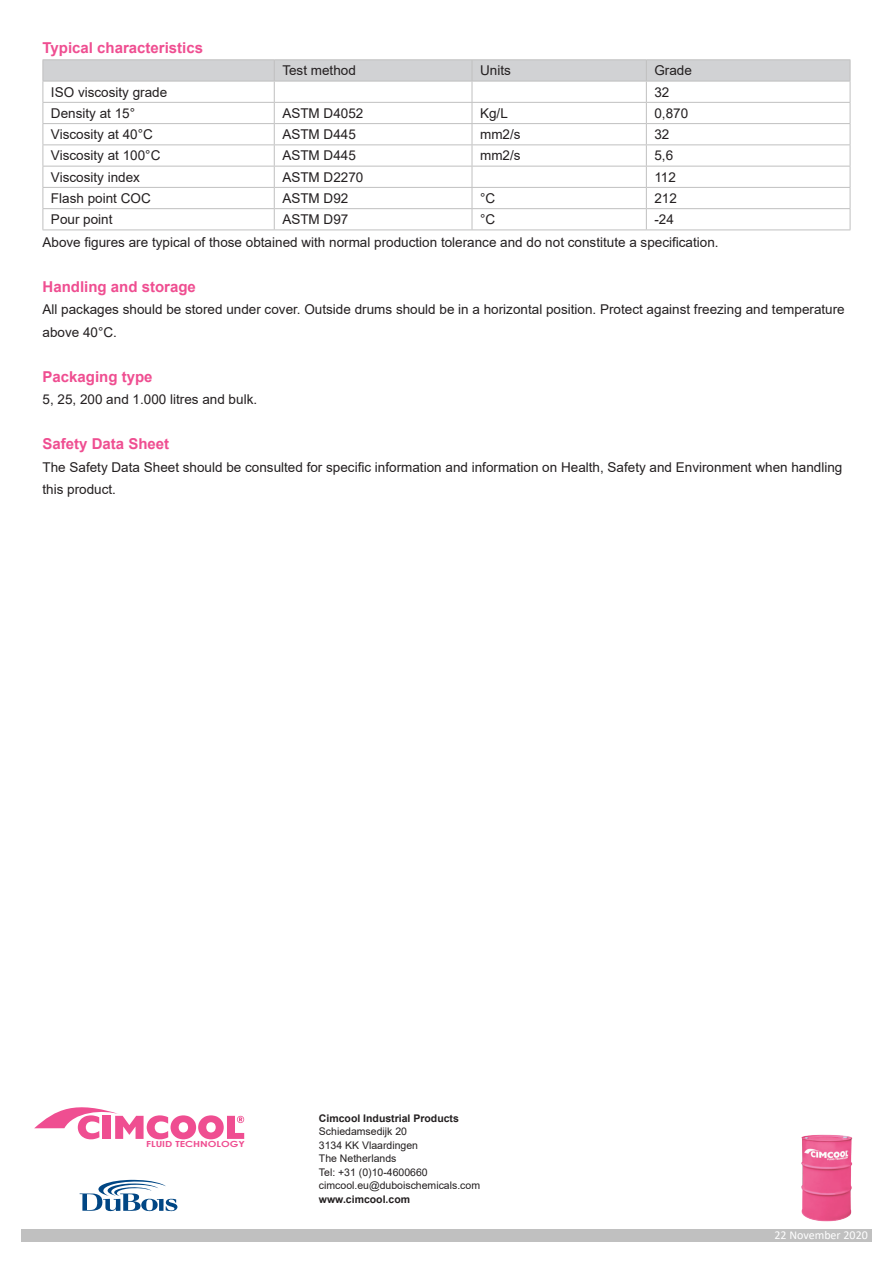
<style>
.page{position:relative;width:893px;height:1263px;background:#fff}
.page>*{position:absolute;margin:0;border:0;box-sizing:border-box;transform-origin:0 0}
.t1{font:700 15px "Arial";color:#ef4e91}
.t2{font:13.5px/22.5px "Arial";color:#231f20}
.t3{font:12px "Calibri";color:#fff}
.t4{font:10.5px/13.5px "Arial";color:#231f20}
.t5{font:700 10.5px "Arial";color:#231f20}
.t6{font:700 8.4px "Century Gothic";color:#ef4e91;scale:1.23 1}
</style>
<div class="page">
<svg style="left:34px;top:1107px;width:210px;height:32px"></svg>
<img style="left:801px;top:1134px;width:52px;height:88px">
<svg style="left:80px;top:1180px;width:97px;height:31px"></svg>
<div style="left:21px;top:1229px;width:851px;height:13px;background:#c0c0c0"></div>
<hr style="left:43px;top:59px;width:231px;height:1px;background:#c0c0c0">
<hr style="left:274px;top:59px;width:198px;height:1px;background:#c0c0c0">
<hr style="left:472px;top:59px;width:174px;height:1px;background:#c0c0c0">
<hr style="left:646px;top:59px;width:204px;height:1px;background:#c0c0c0">
<svg style="left:43px;top:60px;width:808px;height:170px"></svg>
<hr style="left:43px;top:230px;width:231px;height:1px;background:#c0c0c0">
<hr style="left:274px;top:230px;width:198px;height:1px;background:#c0c0c0">
<hr style="left:472px;top:230px;width:174px;height:1px;background:#c0c0c0">
<hr style="left:646px;top:230px;width:204px;height:1px;background:#c0c0c0">
<p class="t1" style="left:43px;top:38px;width:162px">Typical characteristics</p>
<p class="t2" style="left:282px;top:59px;width:75px">Test method</p>
<p class="t2" style="left:480px;top:59px;width:32px">Units</p>
<p class="t2" style="left:654px;top:59px;width:39px">Grade</p>
<p class="t2" style="left:51px;top:81px;width:118px">ISO viscosity grade</p>
<p class="t2" style="left:654px;top:81px;width:17px">32</p>
<p class="t2" style="left:51px;top:102px;width:86px">Density at 15°</p>
<p class="t2" style="left:282px;top:102px;width:83px">ASTM D4052</p>
<p class="t2" style="left:480px;top:102px;width:29px">Kg/L</p>
<p class="t2" style="left:654px;top:102px;width:35px">0,870</p>
<p class="t2" style="left:51px;top:123px;width:103px">Viscosity at 40°C</p>
<p class="t2" style="left:282px;top:123px;width:75px">ASTM D445</p>
<p class="t2" style="left:480px;top:123px;width:42px">mm2/s</p>
<p class="t2" style="left:654px;top:123px;width:17px">32</p>
<p class="t2" style="left:51px;top:144px;width:111px">Viscosity at 100°C</p>
<p class="t2" style="left:282px;top:144px;width:75px">ASTM D445</p>
<p class="t2" style="left:480px;top:144px;width:42px">mm2/s</p>
<p class="t2" style="left:654px;top:144px;width:20px">5,6</p>
<p class="t2" style="left:51px;top:166px;width:91px">Viscosity index</p>
<p class="t2" style="left:282px;top:166px;width:83px">ASTM D2270</p>
<p class="t2" style="left:654px;top:166px;width:23px">112</p>
<p class="t2" style="left:51px;top:187px;width:101px">Flash point COC</p>
<p class="t2" style="left:282px;top:187px;width:68px">ASTM D92</p>
<p class="t2" style="left:480px;top:187px;width:17px">°C</p>
<p class="t2" style="left:654px;top:187px;width:24px">212</p>
<p class="t2" style="left:51px;top:208px;width:63px">Pour point</p>
<p class="t2" style="left:282px;top:208px;width:68px">ASTM D97</p>
<p class="t2" style="left:480px;top:208px;width:17px">°C</p>
<p class="t2" style="left:654px;top:208px;width:21px">-24</p>
<p class="t2" style="left:43px;top:231px;width:678px">Above figures are typical of those obtained with normal production tolerance and do not constitute a specification.</p>
<p class="t1" style="left:43px;top:276px;width:155px">Handling and storage</p>
<p class="t2" style="left:43px;top:298px;width:804px">All packages should be stored under cover. Outside drums should be in a horizontal position. Protect against freezing and temperature above 40°C.</p>
<p class="t1" style="left:43px;top:366px;width:112px">Packaging type</p>
<p class="t2" style="left:43px;top:388px;width:216px">5, 25, 200 and 1.000 litres and bulk.</p>
<p class="t1" style="left:43px;top:433px;width:128px">Safety Data Sheet</p>
<p class="t2" style="left:43px;top:456px;width:801px">The Safety Data Sheet should be consulted for specific information and information on Health, Safety and Environment when handling this product.</p>
<p class="t6" style="left:146px;top:1138px;width:82px">FLUID TECHNOLOGY</p>
<p class="t5" style="left:319px;top:1111px;width:142px">Cimcool Industrial Products</p>
<p class="t4" style="left:319px;top:1125px;width:163px">Schiedamsedijk 20<br>3134 KK Vlaardingen<br>The Netherlands<br>Tel: +31 (0)10-4600660 cimcool.eu@duboischemicals.com</p>
<p class="t5" style="left:319px;top:1192px;width:93px">www.cimcool.com</p>
<p class="t3" style="left:774px;top:1227px;width:95px">22 November 2020</p>
</div>
